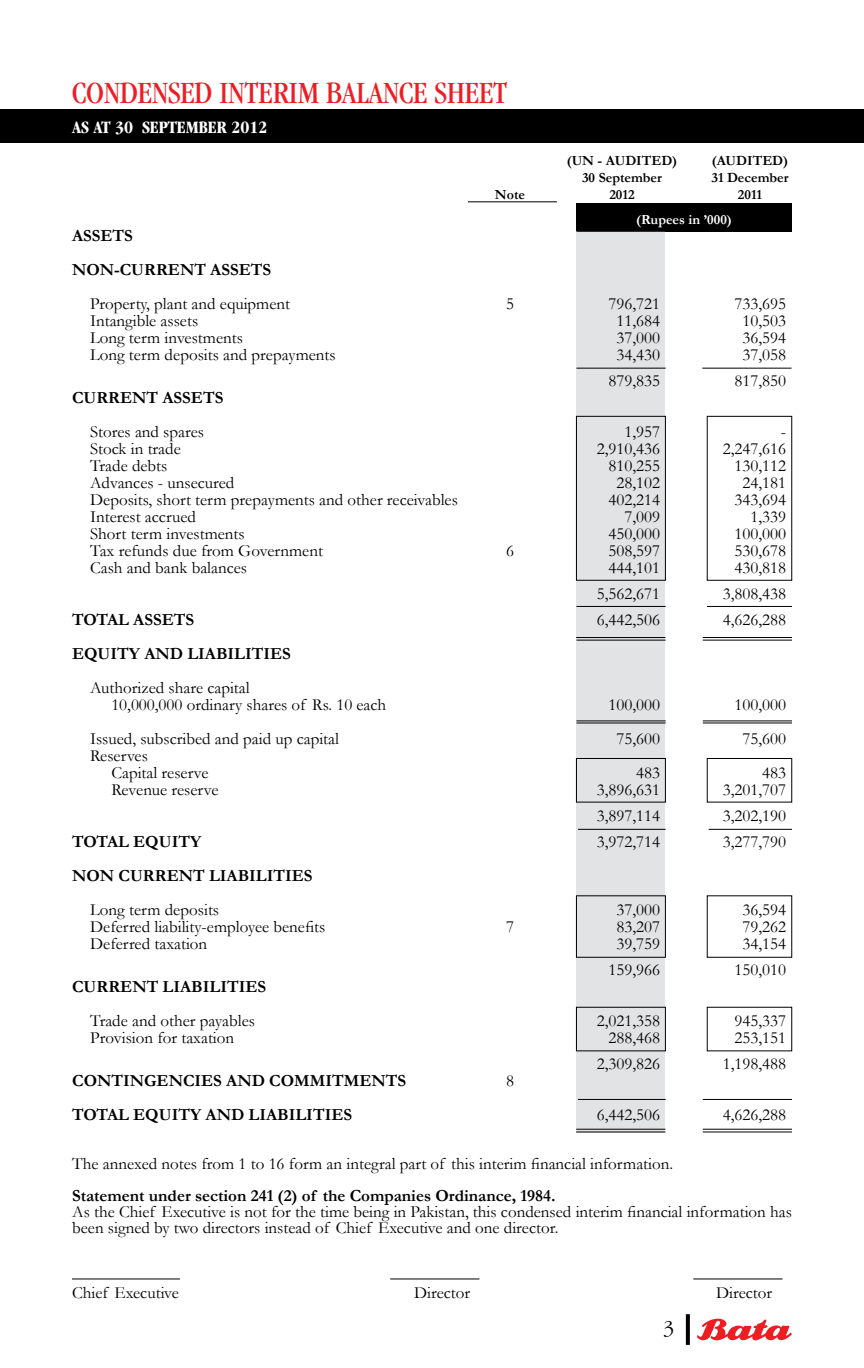
<style>
.page{position:relative;width:864px;height:1368px;background:#fff}
.page>*{position:absolute;margin:0;border:0;box-sizing:border-box;transform-origin:0 0}
.t1{font:condensed 32px "Garamond";color:#ed1d24}
.t2{font:300 22px "Garamond";color:#000}
.t3{font:700 condensed 18px "Garamond";color:#fff}
.t4{font:17px/17px "Garamond";color:#000}
.t5{font:700 17px/34px "Garamond";color:#000}
.t6{font:700 14px "Garamond";color:#000}
.t7{font:700 14px "Garamond";color:#fff}
</style>
<div class="page">
<svg style="left:697px;top:1319px;width:95px;height:22px"></svg>
<svg style="left:686px;top:1314px;width:4px;height:31px"></svg>
<div style="left:0;top:109px;width:864px;height:34px;background:#000"></div>
<div style="left:576px;top:203px;width:216px;height:28px;background:#000"></div>
<div style="left:576px;top:231px;width:89px;height:901px;background:#e2e3e4"></div>
<hr style="left:468px;top:201px;width:89px;height:1px;background:#000">
<hr style="left:576px;top:368px;width:90px;height:1px;background:#000">
<hr style="left:702px;top:368px;width:90px;height:1px;background:#000">
<hr style="left:693px;top:1279px;width:90px;height:1px;background:#000">
<hr style="left:390px;top:1279px;width:89px;height:1px;background:#000">
<hr style="left:72px;top:1279px;width:108px;height:1px;background:#000">
<hr style="left:707px;top:606px;width:85px;height:1px;background:#000">
<hr style="left:576px;top:606px;width:90px;height:1px;background:#000">
<hr style="left:576px;top:637px;width:89px;height:1px;background:#000">
<hr style="left:703px;top:637px;width:89px;height:1px;background:#000">
<hr style="left:703px;top:640px;width:89px;height:1px;background:#000">
<hr style="left:576px;top:640px;width:90px;height:1px;background:#000">
<hr style="left:703px;top:1099px;width:89px;height:1px;background:#000">
<hr style="left:578px;top:1099px;width:88px;height:1px;background:#000">
<hr style="left:703px;top:1129px;width:89px;height:1px;background:#000">
<hr style="left:576px;top:1129px;width:89px;height:1px;background:#000">
<hr style="left:576px;top:1131px;width:89px;height:1px;background:#000">
<hr style="left:703px;top:1131px;width:89px;height:1px;background:#000">
<hr style="left:703px;top:720px;width:89px;height:1px;background:#000">
<hr style="left:576px;top:720px;width:90px;height:1px;background:#000">
<hr style="left:576px;top:722px;width:90px;height:1px;background:#000">
<hr style="left:703px;top:722px;width:89px;height:1px;background:#000">
<hr style="left:709px;top:829px;width:83px;height:1px;background:#000">
<hr style="left:578px;top:829px;width:88px;height:1px;background:#000">
<div style="left:707px;top:416px;width:85px;height:165px;border:1px solid #000"></div>
<div style="left:576px;top:416px;width:90px;height:165px;border:1px solid #000"></div>
<div style="left:707px;top:758px;width:85px;height:44px;border:1px solid #000"></div>
<div style="left:576px;top:758px;width:90px;height:44px;border:1px solid #000"></div>
<div style="left:576px;top:1007px;width:90px;height:44px;border:1px solid #000"></div>
<div style="left:707px;top:896px;width:85px;height:62px;border:1px solid #000"></div>
<div style="left:576px;top:896px;width:90px;height:62px;border:1px solid #000"></div>
<hr style="left:576px;top:231px;width:216px;height:1px;background:#000">
<h1 class="t1" style="left:72px;top:75px;width:437px">CONDENSED INTERIM BALANCE SHEET</h1>
<p class="t3" style="left:72px;top:117px;width:197px">AS AT 30 SEPTEMBER 2012</p>
<p class="t6" style="left:567px;top:152px;width:112px">(UN - AUDITED)</p>
<p class="t6" style="left:712px;top:152px;width:78px">(AUDITED)</p>
<p class="t6" style="left:582px;top:169px;width:81px">30 September</p>
<p class="t6" style="left:711px;top:169px;width:79px">31 December</p>
<p class="t6" style="left:495px;top:186px;width:32px">Note</p>
<p class="t6" style="left:609px;top:186px;width:27px">2012</p>
<p class="t6" style="left:738px;top:186px;width:26px">2011</p>
<p class="t7" style="left:636px;top:211px;width:97px">(Rupees in ’000)</p>
<p class="t5" style="left:72px;top:219px;width:201px">ASSETS<br>NON-CURRENT ASSETS</p>
<p class="t4" style="left:90px;top:295px;width:202px">Property, plant and equipment</p>
<p class="t4" style="left:506px;top:295px;width:9px">5</p>
<p class="t4" style="left:608px;top:295px;width:53px">796,721</p>
<p class="t4" style="left:734px;top:295px;width:53px">733,695</p>
<p class="t4" style="left:90px;top:312px;width:110px">Intangible assets</p>
<p class="t4" style="left:616px;top:312px;width:45px">11,684</p>
<p class="t4" style="left:742px;top:312px;width:45px">10,503</p>
<p class="t4" style="left:90px;top:329px;width:154px">Long term investments</p>
<p class="t4" style="left:616px;top:329px;width:45px">37,000</p>
<p class="t4" style="left:742px;top:329px;width:45px">36,594</p>
<p class="t4" style="left:90px;top:346px;width:247px">Long term deposits and prepayments</p>
<p class="t4" style="left:616px;top:346px;width:45px">34,430</p>
<p class="t4" style="left:742px;top:346px;width:45px">37,058</p>
<p class="t4" style="left:608px;top:372px;width:53px">879,835</p>
<p class="t4" style="left:734px;top:372px;width:53px">817,850</p>
<p class="t5" style="left:72px;top:381px;width:153px">CURRENT ASSETS</p>
<p class="t4" style="left:90px;top:423px;width:116px">Stores and spares</p>
<p class="t4" style="left:624px;top:423px;width:37px">1,957</p>
<p class="t4" style="left:781px;top:423px;width:7px">-</p>
<p class="t4" style="left:90px;top:440px;width:92px">Stock in trade</p>
<p class="t4" style="left:597px;top:440px;width:65px">2,910,436</p>
<p class="t4" style="left:723px;top:440px;width:65px">2,247,616</p>
<p class="t4" style="left:90px;top:457px;width:79px">Trade debts</p>
<p class="t4" style="left:609px;top:457px;width:53px">810,255</p>
<p class="t4" style="left:735px;top:457px;width:53px">130,112</p>
<p class="t4" style="left:90px;top:474px;width:146px">Advances - unsecured</p>
<p class="t4" style="left:616px;top:474px;width:45px">28,102</p>
<p class="t4" style="left:742px;top:474px;width:45px">24,181</p>
<p class="t4" style="left:90px;top:491px;width:369px">Deposits, short term prepayments and other receivables</p>
<p class="t4" style="left:609px;top:491px;width:53px">402,214</p>
<p class="t4" style="left:735px;top:491px;width:53px">343,694</p>
<p class="t4" style="left:90px;top:508px;width:108px">Interest accrued</p>
<p class="t4" style="left:624px;top:508px;width:37px">7,009</p>
<p class="t4" style="left:750px;top:508px;width:37px">1,339</p>
<p class="t4" style="left:90px;top:525px;width:156px">Short term investments</p>
<p class="t4" style="left:609px;top:525px;width:53px">450,000</p>
<p class="t4" style="left:735px;top:525px;width:53px">100,000</p>
<p class="t4" style="left:90px;top:542px;width:234px">Tax refunds due from Government</p>
<p class="t4" style="left:506px;top:542px;width:9px">6</p>
<p class="t4" style="left:609px;top:542px;width:53px">508,597</p>
<p class="t4" style="left:735px;top:542px;width:53px">530,678</p>
<p class="t4" style="left:90px;top:559px;width:159px">Cash and bank balances</p>
<p class="t4" style="left:609px;top:559px;width:53px">444,101</p>
<p class="t4" style="left:735px;top:559px;width:53px">430,818</p>
<p class="t4" style="left:597px;top:585px;width:65px">5,562,671</p>
<p class="t4" style="left:723px;top:585px;width:65px">3,808,438</p>
<p class="t5" style="left:72px;top:603px;width:124px">TOTAL ASSETS</p>
<p class="t4" style="left:597px;top:611px;width:65px">6,442,506</p>
<p class="t4" style="left:723px;top:611px;width:65px">4,626,288</p>
<p class="t5" style="left:72px;top:637px;width:220px">EQUITY AND LIABILITIES</p>
<p class="t4" style="left:111px;top:679px;width:276px;text-indent:-21px">Authorized share capital<br>10,000,000 ordinary shares of Rs. 10 each</p>
<p class="t4" style="left:609px;top:696px;width:53px">100,000</p>
<p class="t4" style="left:735px;top:696px;width:53px">100,000</p>
<p class="t4" style="left:90px;top:730px;width:250px">Issued, subscribed and paid up capital</p>
<p class="t4" style="left:617px;top:730px;width:45px">75,600</p>
<p class="t4" style="left:743px;top:730px;width:45px">75,600</p>
<p class="t4" style="left:111px;top:747px;width:99px;text-indent:-21px">Reserves<br>Capital reserve</p>
<p class="t4" style="left:636px;top:764px;width:25px">483</p>
<p class="t4" style="left:762px;top:764px;width:25px">483</p>
<p class="t4" style="left:111px;top:781px;width:109px">Revenue reserve</p>
<p class="t4" style="left:597px;top:781px;width:65px">3,896,631</p>
<p class="t4" style="left:723px;top:781px;width:65px">3,201,707</p>
<p class="t4" style="left:597px;top:807px;width:65px">3,897,114</p>
<p class="t4" style="left:723px;top:807px;width:65px">3,202,190</p>
<p class="t5" style="left:72px;top:825px;width:131px">TOTAL EQUITY</p>
<p class="t4" style="left:597px;top:833px;width:65px">3,972,714</p>
<p class="t4" style="left:723px;top:833px;width:65px">3,277,790</p>
<p class="t5" style="left:72px;top:859px;width:242px">NON CURRENT LIABILITIES</p>
<p class="t4" style="left:90px;top:901px;width:131px">Long term deposits</p>
<p class="t4" style="left:617px;top:901px;width:45px">37,000</p>
<p class="t4" style="left:743px;top:901px;width:45px">36,594</p>
<p class="t4" style="left:90px;top:918px;width:237px">Deferred liability-employee benefits</p>
<p class="t4" style="left:506px;top:918px;width:9px">7</p>
<p class="t4" style="left:617px;top:918px;width:45px">83,207</p>
<p class="t4" style="left:743px;top:918px;width:45px">79,262</p>
<p class="t4" style="left:90px;top:935px;width:119px">Deferred taxation</p>
<p class="t4" style="left:617px;top:935px;width:45px">39,759</p>
<p class="t4" style="left:743px;top:935px;width:45px">34,154</p>
<p class="t4" style="left:609px;top:961px;width:53px">159,966</p>
<p class="t4" style="left:735px;top:961px;width:53px">150,010</p>
<p class="t5" style="left:72px;top:970px;width:196px">CURRENT LIABILITIES</p>
<p class="t4" style="left:90px;top:1012px;width:166px">Trade and other payables</p>
<p class="t4" style="left:597px;top:1012px;width:65px">2,021,358</p>
<p class="t4" style="left:735px;top:1012px;width:53px">945,337</p>
<p class="t4" style="left:90px;top:1029px;width:146px">Provision for taxation</p>
<p class="t4" style="left:609px;top:1029px;width:53px">288,468</p>
<p class="t4" style="left:735px;top:1029px;width:53px">253,151</p>
<p class="t4" style="left:597px;top:1055px;width:65px">2,309,826</p>
<p class="t4" style="left:723px;top:1055px;width:65px">1,198,488</p>
<p class="t5" style="left:72px;top:1064px;width:336px">CONTINGENCIES AND COMMITMENTS</p>
<p class="t4" style="left:506px;top:1072px;width:9px">8</p>
<p class="t5" style="left:72px;top:1098px;width:281px">TOTAL EQUITY AND LIABILITIES</p>
<p class="t4" style="left:597px;top:1106px;width:65px">6,442,506</p>
<p class="t4" style="left:723px;top:1106px;width:65px">4,626,288</p>
<p class="t4" style="left:72px;top:1155px;width:603px">The annexed notes from 1 to 16 form an integral part of this interim financial information.</p>
<p class="t5" style="left:72px;top:1178px;width:485px">Statement under section 241 (2) of the Companies Ordinance, 1984.</p>
<p class="t4" style="left:72px;top:1204px;width:721px;line-height:16px">As the Chief Executive is not for the time being in Pakistan, this condensed interim financial information has been signed by two directors instead of Chief Executive and one director.</p>
<p class="t4" style="left:72px;top:1284px;width:108px">Chief Executive</p>
<p class="t4" style="left:414px;top:1284px;width:58px">Director</p>
<p class="t4" style="left:716px;top:1284px;width:58px">Director</p>
<p class="t2" style="left:663px;top:1317px;width:12px">3</p>
</div>
